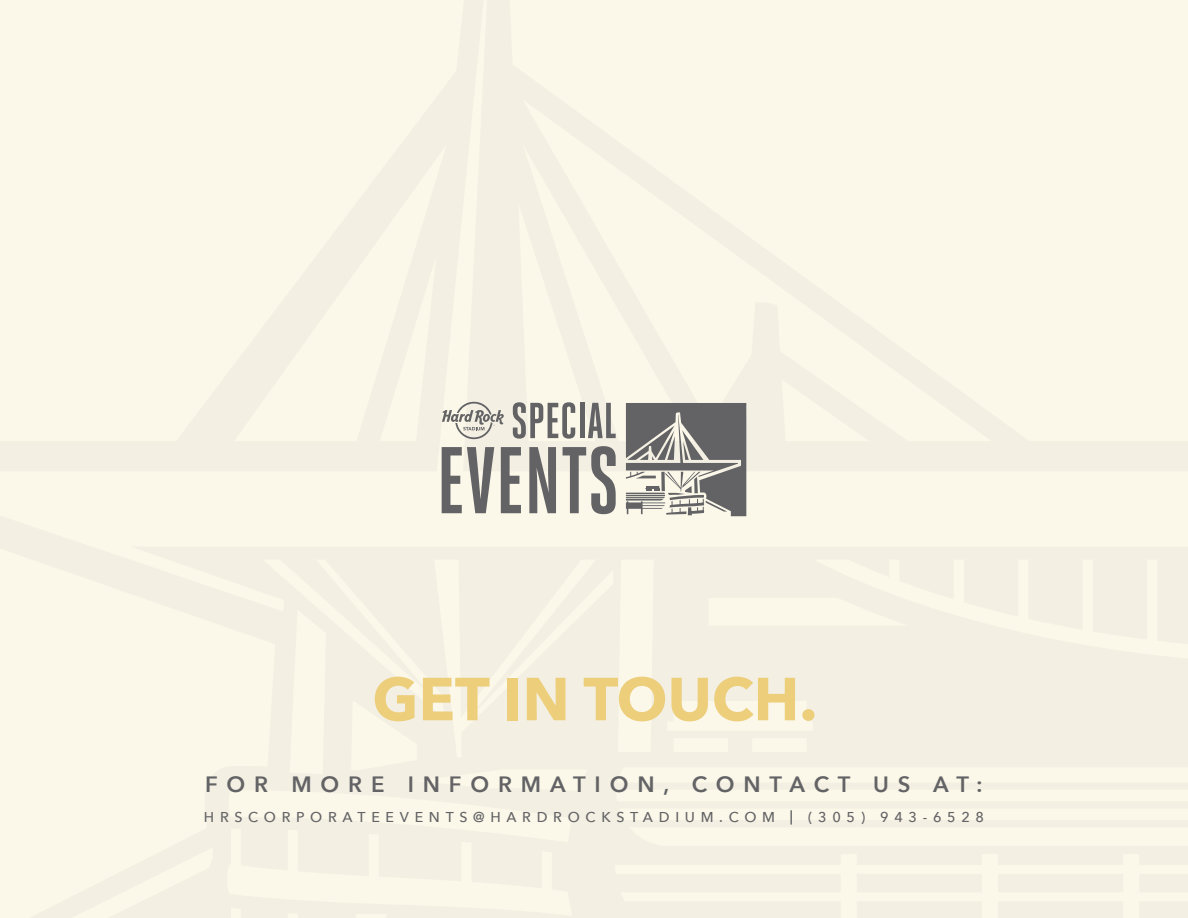
<style>
.page{position:relative;width:1188px;height:918px;background:#fbf7e9}
.page>*{position:absolute;margin:0;border:0;box-sizing:border-box;transform-origin:0 0}
.t1{font:700 60px "Avenir Next";color:#ecce7b}
.t2{font:600 22.2px "Avenir Next";letter-spacing:.4em;color:#636366}
.t3{font:500 14.25px "Avenir Next";letter-spacing:.4em;color:#636366}
.s1{font-weight:600}
</style>
<div class="page">
<svg style="left:626px;top:403px;width:120px;height:113px;background:#908f8d"></svg>
<svg style="left:513px;top:402px;width:62px;height:37px;background:#b2afaa"></svg>
<hr style="left:580px;top:403px;width:4px;height:35px;background:#636366">
<svg style="left:588px;top:403px;width:28px;height:35px"></svg>
<svg style="left:442px;top:447px;width:52px;height:66px;background:#a8a7a2"></svg>
<svg style="left:501px;top:447px;width:20px;height:66px"></svg>
<svg style="left:529px;top:447px;width:27px;height:66px;background:#8a8988"></svg>
<svg style="left:563px;top:446px;width:53px;height:68px;background:#b0aea9"></svg>
<svg style="left:442px;top:402px;width:62px;height:37px;background:#d1cec5"></svg>
<p class="t1" style="left:372px;top:647px;width:447px">GET IN TOUCH.</p>
<p class="t2" style="left:205px;top:765px;width:779px">FOR MORE INFORMATION, CONTACT US AT:</p>
<p class="t3" style="left:204px;top:805px;width:782px">HRSCORPORATEEVENTS@HARDROCKSTADIUM.COM <span class="s1">|</span> (305) 943-6528</p>
</div>
